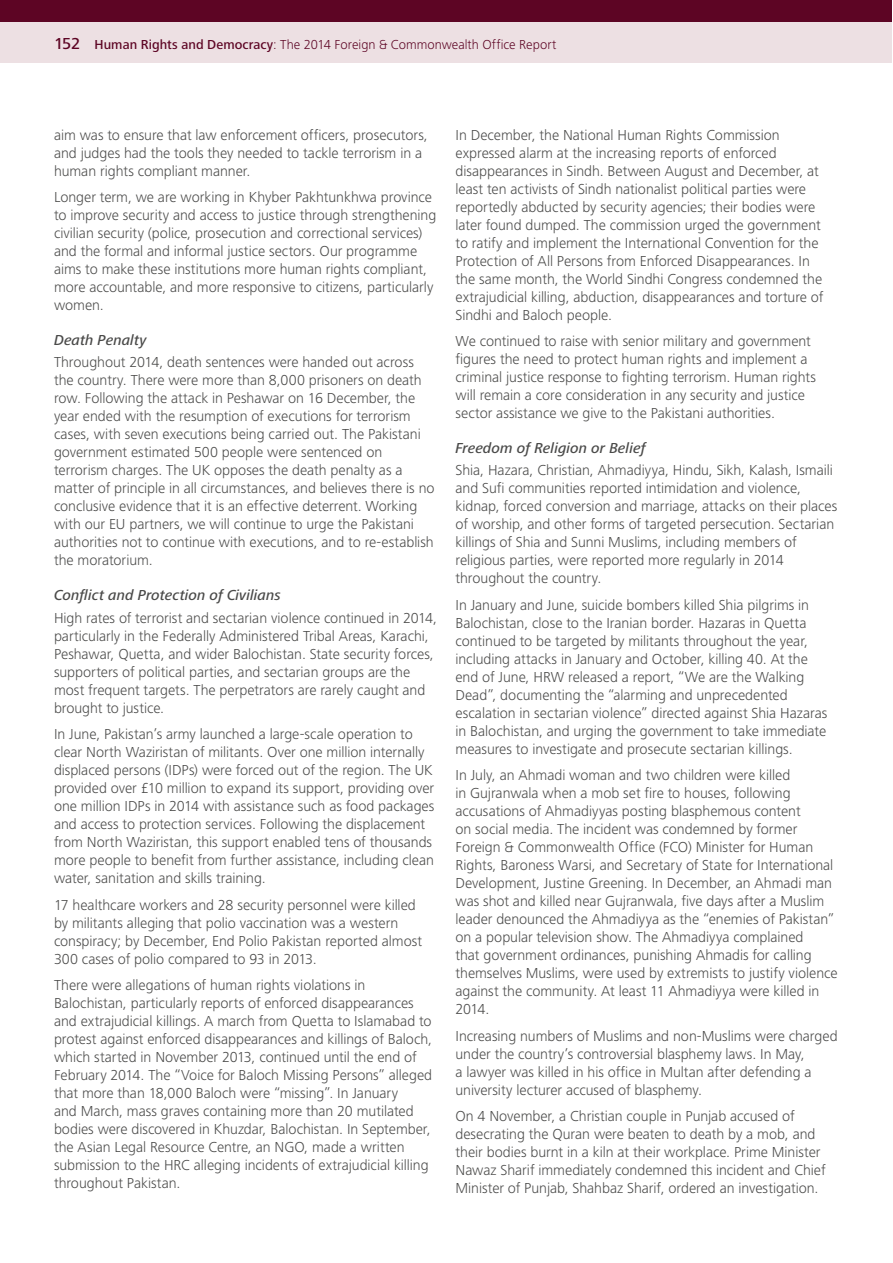
<style>
.page{position:relative;width:893px;height:1263px;background:#fff}
.page>*{position:absolute;margin:0;border:0;box-sizing:border-box;transform-origin:0 0}
.t1{font:300 15px/18px "Frutiger Next LT";letter-spacing:-.005em;color:#4a4a49}
.t2{font:italic 500 15px "Frutiger Next LT";color:#4a4a49}
.t3{font:300 13.5px "Frutiger Next LT";letter-spacing:.005em;color:#5d0524}
.s1{font-weight:500;font-size:16.5px}
.s2{font-weight:500}
</style>
<div class="page">
<div style="left:0;top:0;width:892px;height:63px;background:#ede0e3"></div>
<div style="left:0;top:0;width:892px;height:21px;background:#5d0524"></div>
<p class="t3" style="left:54px;top:37px;width:504px"><span class="s1">152</span> <span class="s2">Human Rights and Democracy</span>: The 2014 Foreign &amp; Commonwealth Office Report</p>
<p class="t1" style="left:54px;top:126px;width:375px">aim was to ensure that law enforcement officers, prosecutors, and judges had the tools they needed to tackle terrorism in a human rights compliant manner.</p>
<p class="t1" style="left:54px;top:188px;width:384px">Longer term, we are working in Khyber Pakhtunkhwa province to improve security and access to justice through strengthening civilian security (police, prosecution and correctional services) and the formal and informal justice sectors. Our programme aims to make these institutions more human rights compliant, more accountable, and more responsive to citizens, particularly women.</p>
<p class="t2" style="left:54px;top:332px;width:94px">Death Penalty</p>
<p class="t1" style="left:54px;top:353px;width:382px">Throughout 2014, death sentences were handed out across the country. There were more than 8,000 prisoners on death row. Following the attack in Peshawar on 16 December, the year ended with the resumption of executions for terrorism cases, with seven executions being carried out. The Pakistani government estimated 500 people were sentenced on terrorism charges. The UK opposes the death penalty as a matter of principle in all circumstances, and believes there is no conclusive evidence that it is an effective deterrent. Working with our EU partners, we will continue to urge the Pakistani authorities not to continue with executions, and to re-establish the moratorium.</p>
<p class="t2" style="left:54px;top:587px;width:228px">Conflict and Protection of Civilians</p>
<p class="t1" style="left:54px;top:609px;width:384px">High rates of terrorist and sectarian violence continued in 2014, particularly in the Federally Administered Tribal Areas, Karachi, Peshawar, Quetta, and wider Balochistan. State security forces, supporters of political parties, and sectarian groups are the most frequent targets. The perpetrators are rarely caught and brought to justice.</p>
<p class="t1" style="left:54px;top:725px;width:382px">In June, Pakistan’s army launched a large-scale operation to clear North Waziristan of militants. Over one million internally displaced persons (IDPs) were forced out of the region. The UK provided over £10 million to expand its support, providing over one million IDPs in 2014 with assistance such as food packages and access to protection services. Following the displacement from North Waziristan, this support enabled tens of thousands more people to benefit from further assistance, including clean water, sanitation and skills training.</p>
<p class="t1" style="left:54px;top:896px;width:370px">17 healthcare workers and 28 security personnel were killed by militants alleging that polio vaccination was a western conspiracy; by December, End Polio Pakistan reported almost 300 cases of polio compared to 93 in 2013.</p>
<p class="t1" style="left:54px;top:976px;width:380px">There were allegations of human rights violations in Balochistan, particularly reports of enforced disappearances and extrajudicial killings. A march from Quetta to Islamabad to protest against enforced disappearances and killings of Baloch, which started in November 2013, continued until the end of February 2014. The “Voice for Baloch Missing Persons” alleged that more than 18,000 Baloch were “missing”. In January<br>and March, mass graves containing more than 20 mutilated bodies were discovered in Khuzdar, Balochistan. In September, the Asian Legal Resource Centre, an NGO, made a written submission to the HRC alleging incidents of extrajudicial killing throughout Pakistan.</p>
<p class="t1" style="left:455px;top:126px;width:369px">In December, the National Human Rights Commission expressed alarm at the increasing reports of enforced disappearances in Sindh. Between August and December, at least ten activists of Sindh nationalist political parties were reportedly abducted by security agencies; their bodies were later found dumped. The commission urged the government to ratify and implement the International Convention for the Protection of All Persons from Enforced Disappearances. In the same month, the World Sindhi Congress condemned the extrajudicial killing, abduction, disappearances and torture of Sindhi and Baloch people.</p>
<p class="t1" style="left:455px;top:332px;width:362px">We continued to raise with senior military and government figures the need to protect human rights and implement a criminal justice response to fighting terrorism. Human rights will remain a core consideration in any security and justice sector assistance we give to the Pakistani authorities.</p>
<p class="t2" style="left:455px;top:440px;width:192px">Freedom of Religion or Belief</p>
<p class="t1" style="left:455px;top:461px;width:383px">Shia, Hazara, Christian, Ahmadiyya, Hindu, Sikh, Kalash, Ismaili and Sufi communities reported intimidation and violence, kidnap, forced conversion and marriage, attacks on their places of worship, and other forms of targeted persecution. Sectarian killings of Shia and Sunni Muslims, including members of religious parties, were reported more regularly in 2014 throughout the country.</p>
<p class="t1" style="left:455px;top:596px;width:373px">In January and June, suicide bombers killed Shia pilgrims in Balochistan, close to the Iranian border. Hazaras in Quetta continued to be targeted by militants throughout the year, including attacks in January and October, killing 40. At the end of June, HRW released a report, “We are the Walking Dead”, documenting the “alarming and unprecedented escalation in sectarian violence” directed against Shia Hazaras in Balochistan, and urging the government to take immediate measures to investigate and prosecute sectarian killings.</p>
<p class="t1" style="left:455px;top:766px;width:384px">In July, an Ahmadi woman and two children were killed<br>in Gujranwala when a mob set fire to houses, following accusations of Ahmadiyyas posting blasphemous content<br>on social media. The incident was condemned by former Foreign &amp; Commonwealth Office (FCO) Minister for Human Rights, Baroness Warsi, and Secretary of State for International Development, Justine Greening. In December, an Ahmadi man was shot and killed near Gujranwala, five days after a Muslim leader denounced the Ahmadiyya as the “enemies of Pakistan” on a popular television show. The Ahmadiyya complained<br>that government ordinances, punishing Ahmadis for calling themselves Muslims, were used by extremists to justify violence against the community. At least 11 Ahmadiyya were killed in 2014.</p>
<p class="t1" style="left:455px;top:1027px;width:384px">Increasing numbers of Muslims and non-Muslims were charged under the country’s controversial blasphemy laws. In May,<br>a lawyer was killed in his office in Multan after defending a university lecturer accused of blasphemy.</p>
<p class="t1" style="left:455px;top:1107px;width:372px">On 4 November, a Christian couple in Punjab accused of desecrating the Quran were beaten to death by a mob, and their bodies burnt in a kiln at their workplace. Prime Minister Nawaz Sharif immediately condemned this incident and Chief Minister of Punjab, Shahbaz Sharif, ordered an investigation.</p>
</div>
